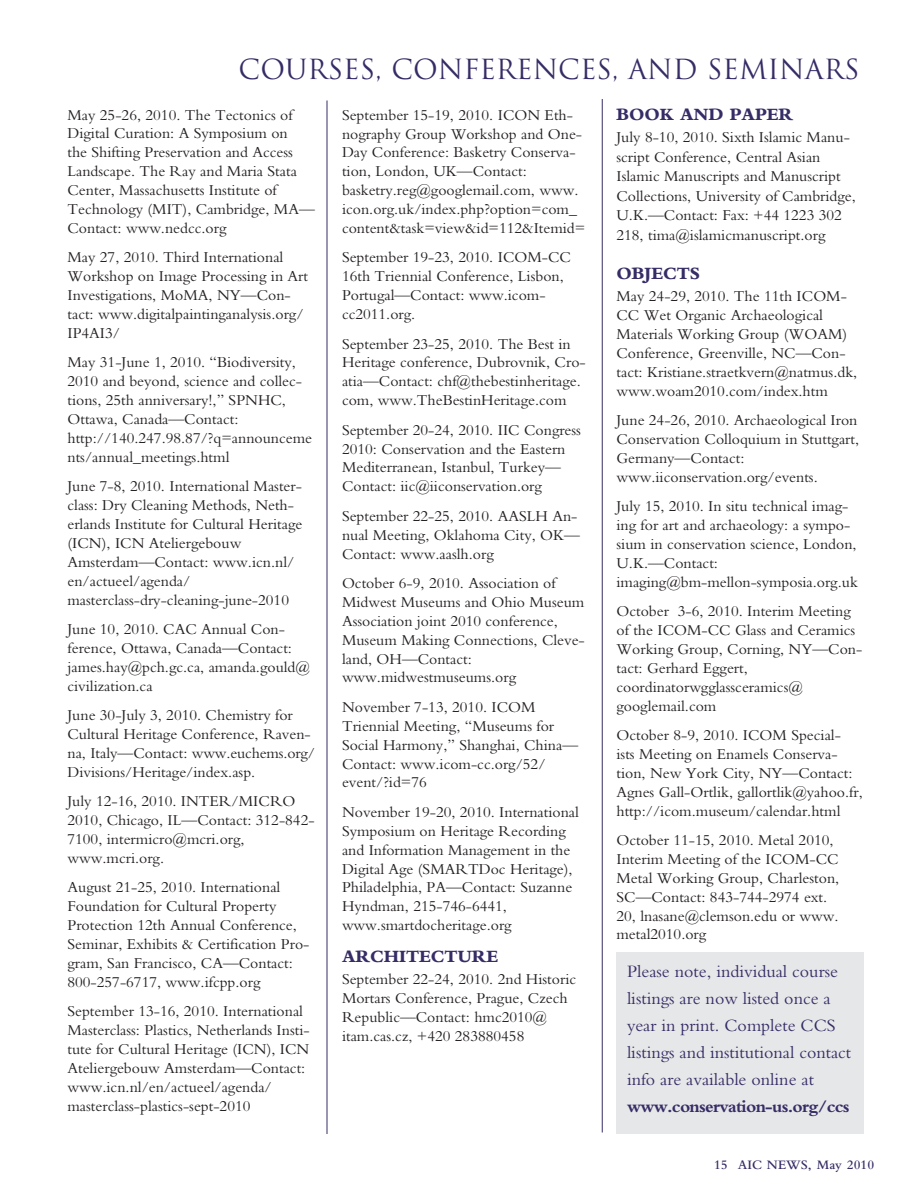
<style>
.page{position:relative;width:918px;height:1188px;background:#fff}
.page>*{position:absolute;margin:0;border:0;box-sizing:border-box;transform-origin:0 0}
.t1{font:27px "Trajan";color:#362c66}
.t2{font:18px/27px "Bembo";color:#362c66}
.t3{font:800 18px "Bembo";color:#362c66}
.t4{font:700 18px "Bembo";letter-spacing:-.04em;color:#362c66}
.t5{font:15.75px/18.9px "Bembo";color:#231f20}
.t6{font:600 13.5px "Bembo";color:#362c66}
</style>
<div class="page">
<hr style="left:327px;top:100px;width:1px;height:1034px;background:#362c66">
<hr style="left:602px;top:99px;width:1px;height:1033px;background:#362c66">
<div style="left:616px;top:953px;width:248px;height:181px;background:#e6e7e8"></div>
<h1 class="t1" style="left:239px;top:53px;width:622px">COURSES, CONFERENCES, AND SEMINARS</h1>
<p class="t5" style="left:68px;top:105px;width:249px">May 25-26, 2010. The Tectonics of Digital Curation: A Symposium on<br>the Shifting Preservation and Access Landscape. The Ray and Maria Stata Center, Massachusetts Institute of Technology (MIT), Cambridge, MA— Contact: www.nedcc.org</p>
<p class="t5" style="left:68px;top:248px;width:242px">May 27, 2010. Third International<br>Workshop on Image Processing in Art<br>Investigations, MoMA, NY—Con&shy;tact: www.digitalpaintinganalysis.org/<br>IP4AI3/</p>
<p class="t5" style="left:68px;top:353px;width:246px">May 31-June 1, 2010. “Biodiversity, 2010 and beyond, science and collec&shy;tions, 25th anniversary!,” SPNHC, Ottawa, Canada—Contact: http://140.247.98.87/?q=announceme nts/annual_meetings.html</p>
<p class="t5" style="left:68px;top:477px;width:236px">June 7-8, 2010. International Master&shy;class: Dry Cleaning Methods, Neth&shy;erlands Institute for Cultural Heritage (ICN), ICN Ateliergebouw Amsterdam—Contact: www.icn.nl/ en/actueel/agenda/ masterclass-dry-cleaning-june-2010</p>
<p class="t5" style="left:68px;top:619px;width:244px">June 10, 2010. CAC Annual Con&shy;ference, Ottawa, Canada—Contact: james.hay@pch.gc.ca, amanda.gould@ civilization.ca</p>
<p class="t5" style="left:68px;top:706px;width:249px">June 30-July 3, 2010. Chemistry for Cultural Heritage Conference, Raven&shy;na, Italy—Contact: www.euchems.org/ Divisions/Heritage/index.asp.</p>
<p class="t5" style="left:68px;top:792px;width:249px">July 12-16, 2010. INTER/MICRO<br>2010, Chicago, IL—Contact: 312-842-<br>7100, intermicro@mcri.org, www.mcri.org.</p>
<p class="t5" style="left:68px;top:878px;width:243px">August 21-25, 2010. International Foundation for Cultural Property Protection 12th Annual Conference, Seminar, Exhibits &amp; Certification Pro&shy;gram, San Francisco, CA—Contact:<br>800-257-6717, www.ifcpp.org</p>
<p class="t5" style="left:68px;top:1002px;width:244px">September 13-16, 2010. International Masterclass: Plastics, Netherlands Insti&shy;tute for Cultural Heritage (ICN), ICN Ateliergebouw Amsterdam—Contact: www.icn.nl/en/actueel/agenda/ masterclass-plastics-sept-2010</p>
<p class="t3" style="left:616px;top:104px;width:178px">BOOK AND PAPER</p>
<p class="t5" style="left:616px;top:127px;width:241px;line-height:19.5px">July 8-10, 2010. Sixth Islamic Manu&shy;script Conference, Central Asian Islamic Manuscripts and Manuscript Collections, University of Cambridge, U.K.—Contact: Fax: +44 1223 302<br>218, tima@islamicmanuscript.org</p>
<p class="t3" style="left:616px;top:263px;width:85px">OBJECTS</p>
<p class="t5" style="left:616px;top:286px;width:242px">May 24-29, 2010. The 11th ICOM-CC Wet Organic Archaeological Materials Working Group (WOAM)<br>Conference, Greenville, NC—Con&shy;tact: Kristiane.straetkvern@natmus.dk, www.woam2010.com/index.htm</p>
<p class="t5" style="left:616px;top:410px;width:244px">June 24-26, 2010. Archaeological Iron Conservation Colloquium in Stuttgart, Germany—Contact: www.iiconservation.org/events.</p>
<p class="t5" style="left:616px;top:496px;width:243px">July 15, 2010. In situ technical imag&shy;ing for art and archaeology: a sympo&shy;sium in conservation science, London, U.K.—Contact: imaging@bm-mellon-symposia.org.uk</p>
<p class="t5" style="left:616px;top:601px;width:247px">October 3-6, 2010. Interim Meeting of the ICOM-CC Glass and Ceramics<br>Working Group, Corning, NY—Con&shy;tact: Gerhard Eggert, coordinatorwgglassceramics@ googlemail.com</p>
<p class="t5" style="left:616px;top:725px;width:248px">October 8-9, 2010. ICOM Special&shy;ists Meeting on Enamels Conserva&shy;tion, New York City, NY—Contact:<br>Agnes Gall-Ortlik, gallortlik@yahoo.fr, http://icom.museum/calendar.html</p>
<p class="t5" style="left:616px;top:830px;width:224px">October 11-15, 2010. Metal 2010,<br>Interim Meeting of the ICOM-CC<br>Metal Working Group, Charleston,<br>SC—Contact: 843-744-2974 ext.<br>20, lnasane@clemson.edu or www. metal2010.org</p>
<p class="t2" style="left:627px;top:958px;width:226px">Please note, individual course listings are now listed once a year in print. Complete CCS listings and institutional contact info are available online at</p>
<p class="t4" style="left:627px;top:1097px;width:224px">www.conservation-us.org/ccs</p>
<p class="t5" style="left:342px;top:105px;width:245px">September 15-19, 2010. ICON Eth&shy;nography Group Workshop and One-Day Conference: Basketry Conserva&shy;tion, London, UK—Contact: basketry.reg@googlemail.com, www. icon.org.uk/index.php?option=com_ content&amp;task=view&amp;id=112&amp;Itemid=</p>
<p class="t5" style="left:342px;top:248px;width:231px">September 19-23, 2010. ICOM-CC<br>16th Triennial Conference, Lisbon,<br>Portugal—Contact: www.icom&shy;cc2011.org.</p>
<p class="t5" style="left:342px;top:334px;width:245px">September 23-25, 2010. The Best in Heritage conference, Dubrovnik, Cro&shy;atia—Contact: chf@thebestinheritage. com, www.TheBestinHeritage.com</p>
<p class="t5" style="left:342px;top:420px;width:241px">September 20-24, 2010. IIC Congress 2010: Conservation and the Eastern Mediterranean, Istanbul, Turkey— Contact: iic@iiconservation.org</p>
<p class="t5" style="left:342px;top:506px;width:239px">September 22-25, 2010. AASLH An&shy;nual Meeting, Oklahoma City, OK—<br>Contact: www.aaslh.org</p>
<p class="t5" style="left:342px;top:573px;width:244px">October 6-9, 2010. Association of<br>Midwest Museums and Ohio Museum<br>Association joint 2010 conference,<br>Museum Making Connections, Cleve&shy;land, OH—Contact: www.midwestmuseums.org</p>
<p class="t5" style="left:342px;top:697px;width:238px">November 7-13, 2010. ICOM<br>Triennial Meeting, “Museums for<br>Social Harmony,” Shanghai, China—<br>Contact: www.icom-cc.org/52/ event/?id=76</p>
<p class="t5" style="left:342px;top:802px;width:239px">November 19-20, 2010. International<br>Symposium on Heritage Recording and Information Management in the<br>Digital Age (SMARTDoc Heritage),<br>Philadelphia, PA—Contact: Suzanne<br>Hyndman, 215-746-6441, www.smartdocheritage.org</p>
<p class="t3" style="left:342px;top:946px;width:158px">ARCHITECTURE</p>
<p class="t5" style="left:342px;top:970px;width:236px">September 22-24, 2010. 2nd Historic<br>Mortars Conference, Prague, Czech<br>Republic—Contact: hmc2010@ itam.cas.cz, +420 283880458</p>
<p class="t6" style="left:714px;top:1157px;width:162px">15 AIC NEWS, May 2010</p>
</div>
